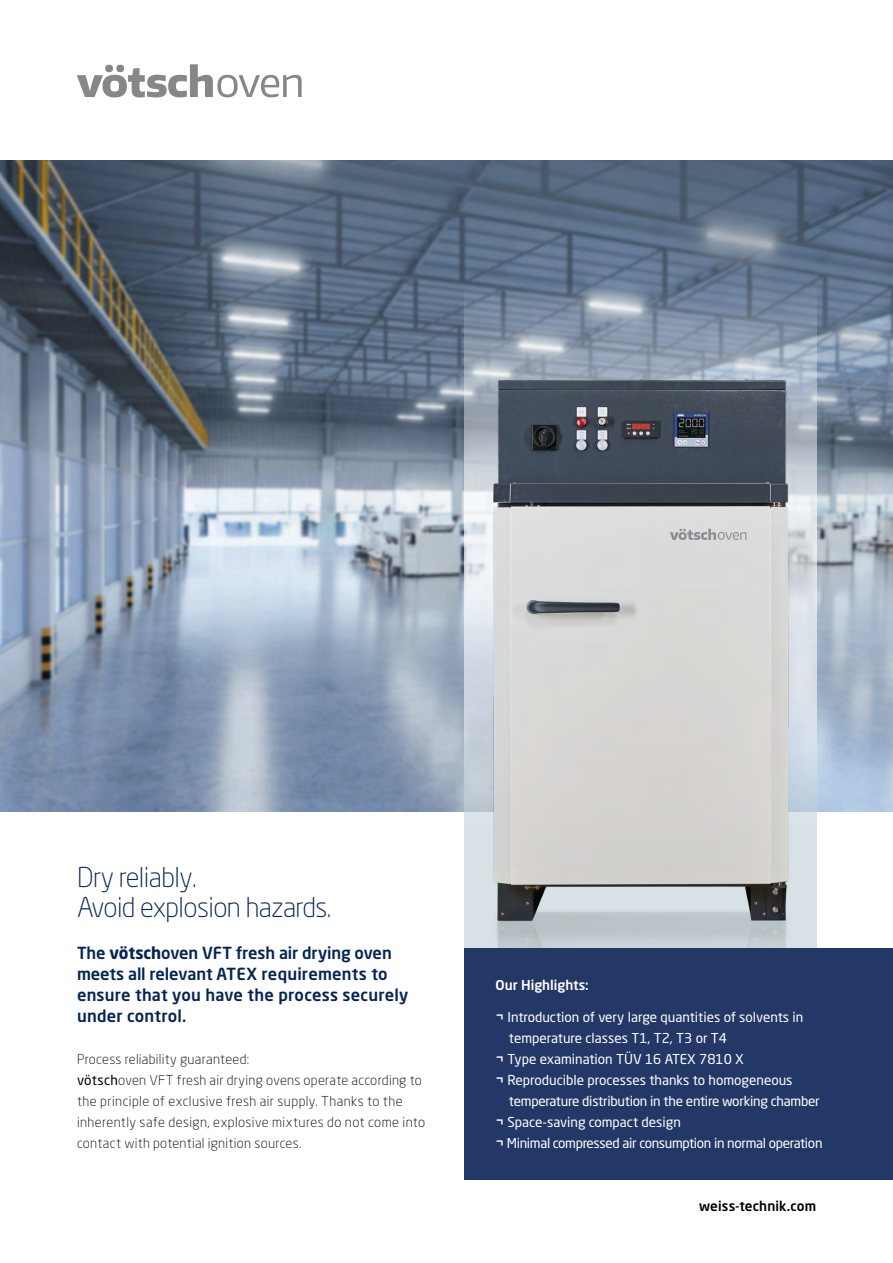
<style>
.page{position:relative;width:893px;height:1263px;background:#fff}
.page>*{position:absolute;margin:0;border:0;box-sizing:border-box;transform-origin:0 0}
.t1{font:300 27px/30px "Neo Sans W1 G";letter-spacing:-.02em;color:#052453}
.t2{font:500 16.5px/21px "Neo Sans W1 G";letter-spacing:.01em;color:#052453}
.t3{font:300 13.5px/21px "Neo Sans W1 G";letter-spacing:.025em;color:#000}
.t4{font:13.5px "Neo Sans W1 G";color:#fff}
.t5{font:13.5px "Neo Sans W1 G";letter-spacing:-.025em;color:#fff}
.t6{font:13.5px "Neo Sans W1 G";letter-spacing:-.02em;color:#fff}
.t7{font:500 13.5px "Neo Sans W1 G";letter-spacing:.01em;color:#000}
.t8{font:500 13.5px "Neo Sans W1 G";color:#fff}
.s1{font-weight:700}
.s2{font-weight:400}
.s3{font-weight:500}
</style>
<div class="page">
<img style="left:0;top:161px;width:893px;height:651px">
<svg style="left:464px;top:277px;width:352px;height:34px;background:#6f8198"></svg>
<img style="left:444px;top:311px;width:420px;height:637px">
<div style="left:464px;top:948px;width:429px;height:231px;background:#233867"></div>
<svg style="left:77px;top:64px;width:225px;height:34px"></svg>
<h1 class="t1" style="left:77px;top:862px;width:256px">Dry reliably.<br>Avoid explosion hazards.</h1>
<p class="t2" style="left:77px;top:942px;width:333px">The <span class="s1">vötsch</span>oven VFT fresh air drying oven meets all relevant ATEX requirements to ensure that you have the process securely under control.</p>
<p class="t3" style="left:77px;top:1048px;width:350px">Process reliability guaranteed:<br><span class="s2">vötsch</span>oven VFT fresh air drying ovens operate according to the principle of exclusive fresh air supply. Thanks to the inherently safe design, explosive mixtures do not come into contact with potential ignition sources.</p>
<p class="t8" style="left:496px;top:976px;width:95px">Our Highlights:</p>
<p class="t4" style="left:496px;top:1008px;width:309px"><span class="s3">¬</span> Introduction of very large quantities of solvents in</p>
<p class="t4" style="left:509px;top:1029px;width:220px">temperature classes T1, T2, T3 or T4</p>
<p class="t4" style="left:496px;top:1050px;width:250px"><span class="s3">¬</span> Type examination TÜV 16 ATEX 7810 X</p>
<p class="t4" style="left:496px;top:1071px;width:298px"><span class="s3">¬</span> Reproducible processes thanks to homogeneous</p>
<p class="t6" style="left:509px;top:1092px;width:312px">temperature distribution in the entire working chamber</p>
<p class="t4" style="left:496px;top:1113px;width:187px"><span class="s3">¬</span> Space-saving compact design</p>
<p class="t5" style="left:496px;top:1134px;width:328px"><span class="s3">¬</span> Minimal compressed air consumption in normal operation</p>
<p class="t7" style="left:699px;top:1197px;width:119px">weiss-technik.com</p>
</div>
